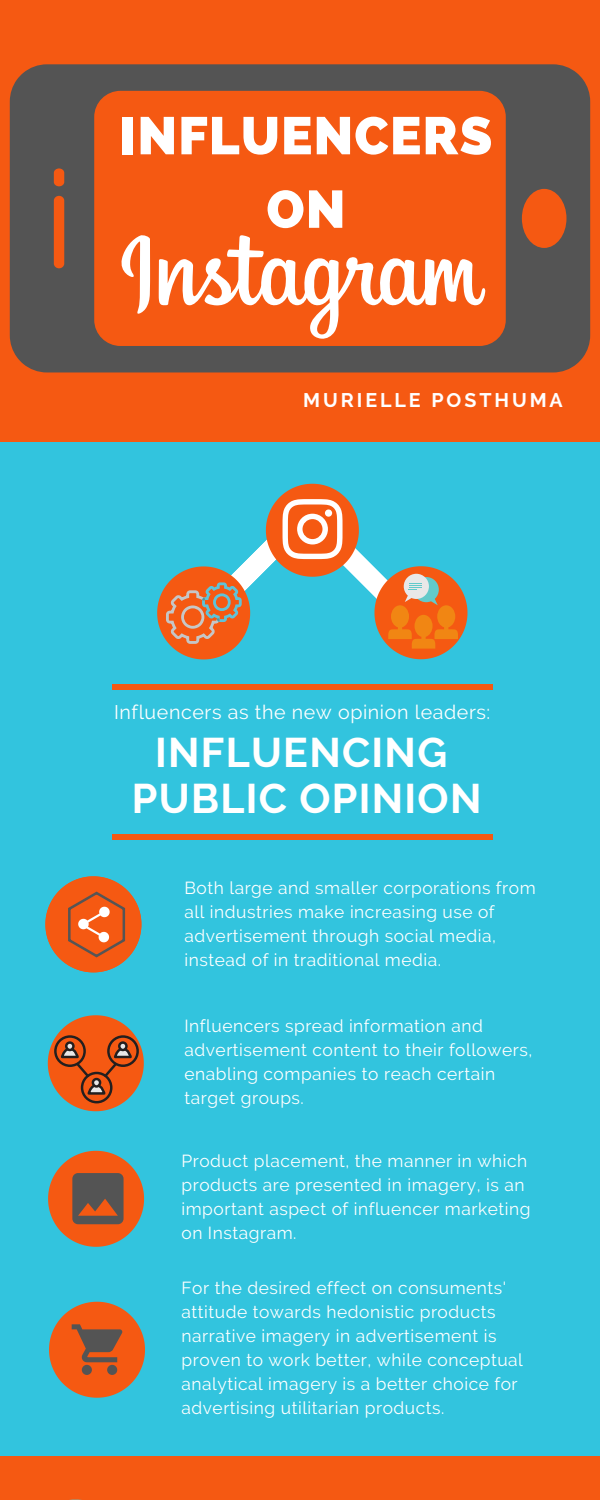
<style>
.page{position:relative;width:600px;height:1500px;background:#32c4de}
.page>*{position:absolute;margin:0;border:0;box-sizing:border-box;transform-origin:0 0}
.t1{font:800 52.7px/73.5px "Raleway";letter-spacing:.02em;color:#fff;text-align:center}
.t2{font:700 41.3px/45.8px "Raleway";letter-spacing:.03em;color:#fff;text-align:center}
.t3{font:19.7px "Raleway";letter-spacing:.03em;color:#fff}
.t4{font:700 19.7px "Raleway";letter-spacing:.15em;color:#fff}
.t5{font:17.4px/24px "Raleway";letter-spacing:.03em;color:#fff}
</style>
<div class="page">
<div style="left:0;top:0;width:600px;height:442px;background:#f55912"></div>
<div style="left:0;top:1456px;width:600px;height:44px;background:#f55912"></div>
<div style="left:112px;top:684px;width:381px;height:6px;background:#f55912"></div>
<div style="left:112px;top:834px;width:381px;height:5px;background:#f55912"></div>
<svg style="left:10px;top:64px;width:580px;height:308px"></svg>
<svg style="left:119px;top:234px;width:366px;height:105px"></svg>
<svg style="left:69px;top:1499px;width:13px;height:1px"></svg>
<svg style="left:157px;top:484px;width:310px;height:175px"></svg>
<svg style="left:45px;top:876px;width:96px;height:96px"></svg>
<svg style="left:49px;top:1302px;width:96px;height:96px"></svg>
<svg style="left:48px;top:1151px;width:96px;height:96px"></svg>
<svg style="left:48px;top:1015px;width:96px;height:96px"></svg>
<h1 class="t1" style="left:120px;top:99px;width:374px">INFLUENCERS<br>ON</h1>
<p class="t4" style="left:303px;top:388px;width:261px">MURIELLE POSTHUMA</p>
<p class="t3" style="left:114px;top:700px;width:378px">Influencers as the new opinion leaders:</p>
<h2 class="t2" style="left:132px;top:730px;width:351px">INFLUENCING<br>PUBLIC OPINION</h2>
<p class="t5" style="left:184px;top:876px;width:353px">Both large and smaller corporations from all industries make increasing use of advertisement through social media, instead of in traditional media.</p>
<p class="t5" style="left:184px;top:1013px;width:349px">Influencers spread information and advertisement content to their followers, enabling companies to reach certain target groups.</p>
<p class="t5" style="left:181px;top:1149px;width:351px">Product placement, the manner in which products are presented in imagery, is an important aspect of influencer marketing on Instagram.</p>
<p class="t5" style="left:181px;top:1276px;width:343px">For the desired effect on consuments' attitude towards hedonistic products narrative imagery in advertisement is proven to work better, while conceptual analytical imagery is a better choice for advertising utilitarian products.</p>
</div>
